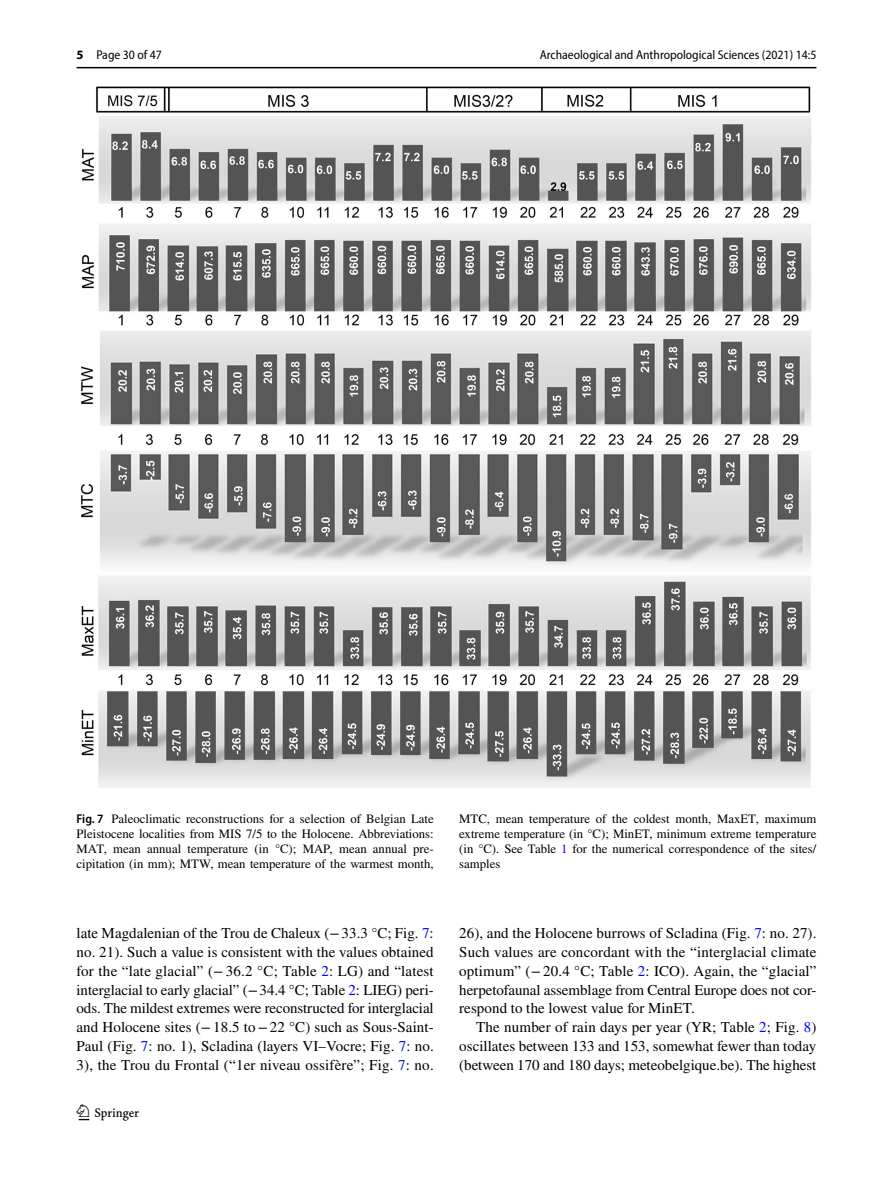
<style>
.page{position:relative;width:893px;height:1187px;background:#fff}
.page>*{position:absolute;margin:0;border:0;box-sizing:border-box;transform-origin:0 0}
.t1{font:22.5px "Springnew Regular 2";color:#000}
.t2{font:15px/18.8px "STIX";color:#000;text-align:justify}
.t3{font:12.75px/15px "STIX";color:#000;text-align:justify}
.t4{font:semi-condensed 12.75px "Myriad Pro";color:#000}
.s1{font-weight:700;font-stretch:normal}
.s2{font-family:"Myriad Pro";font-weight:600;font-stretch:semi-condensed}
.s3{color:#00f}
</style>
<div class="page">
<hr style="left:77px;top:67px;width:739px;height:1px;background:#000">
<img style="left:81px;top:87px;width:731px;height:700px">
<p class="t4" style="left:77px;top:48px;width:87px"><span class="s1">5</span> Page 30 of 47</p>
<p class="t4" style="left:540px;top:48px;width:278px">Archaeological and Anthropological Sciences (2021) 14:5</p>
<p class="t3" style="left:77px;top:812px;width:359px"><span class="s2">Fig. 7</span> Paleoclimatic reconstructions for a selection of Belgian Late Pleistocene localities from MIS 7/5 to the Holocene. Abbreviations:<br>MAT, mean annual temperature (in °C); MAP, mean annual pre&shy;cipitation (in mm); MTW, mean temperature of the warmest month,</p>
<p class="t3" style="left:459px;top:812px;width:359px">MTC, mean temperature of the coldest month, MaxET, maximum extreme temperature (in °C); MinET, minimum extreme temperature (in °C). See Table <span class="s3">1</span> for the numerical correspondence of the sites/ samples</p>
<p class="t2" style="left:77px;top:924px;width:359px">late Magdalenian of the Trou de Chaleux (−33.3 °C; Fig. <span class="s3">7</span>: no. 21). Such a value is consistent with the values obtained for the “late glacial” (−36.2 °C; Table <span class="s3">2</span>: LG) and “latest interglacial to early glacial” (−34.4 °C; Table <span class="s3">2</span>: LIEG) peri&shy;ods. The mildest extremes were reconstructed for interglacial and Holocene sites (−18.5 to−22 °C) such as Sous-Saint-Paul (Fig. <span class="s3">7</span>: no. 1), Scladina (layers VI–Vocre; Fig. <span class="s3">7</span>: no.<br>3), the Trou du Frontal (“1er niveau ossifère”; Fig. <span class="s3">7</span>: no.</p>
<p class="t2" style="left:459px;top:924px;width:359px">26), and the Holocene burrows of Scladina (Fig. <span class="s3">7</span>: no. 27).<br>Such values are concordant with the “interglacial climate optimum” (−20.4 °C; Table <span class="s3">2</span>: ICO). Again, the “glacial” herpetofaunal assemblage from Central Europe does not cor&shy;respond to the lowest value for MinET.</p>
<p class="t2" style="left:459px;top:1018px;width:359px;text-indent:17px">The number of rain days per year (YR; Table <span class="s3">2</span>; Fig. <span class="s3">8</span>) oscillates between 133 and 153, somewhat fewer than today (between 170 and 180 days; meteobelgique.be). The highest</p>
<h1 class="t1" style="left:79px;top:1104px;width:62px">1 3</h1>
</div>
